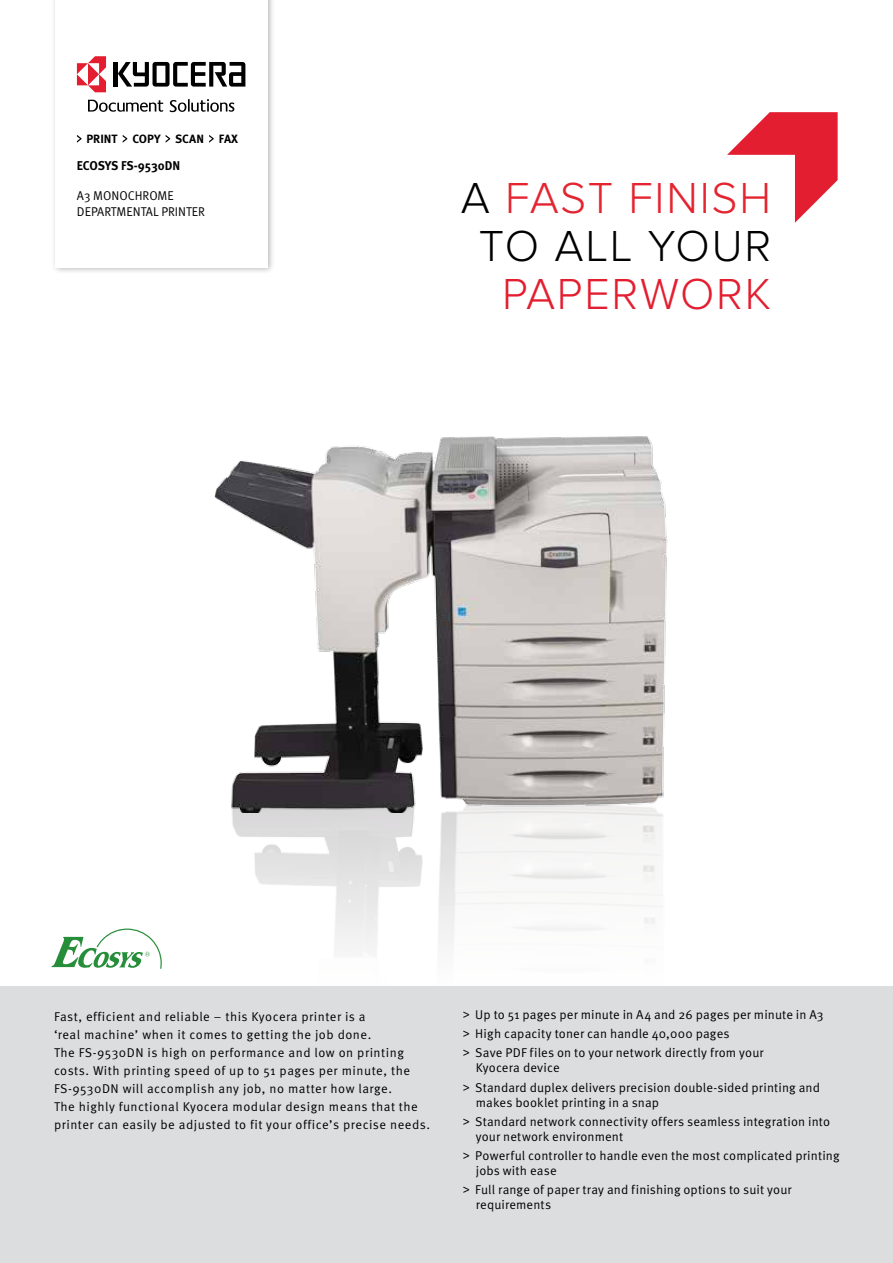
<style>
.page{position:relative;width:893px;height:1263px;background:#fff}
.page>*{position:absolute;margin:0;border:0;box-sizing:border-box;transform-origin:0 0}
.t1{font:300 45px/48px "Proxima Nova";letter-spacing:.04em;color:#000;text-align:center}
.t2{font:300 45px "Proxima Nova";letter-spacing:.04em;color:#e31e30}
.t3{font:12.75px/19.2px "Meta Pro Norm";letter-spacing:.02em;color:#000}
.t4{font:12.75px/18px "Meta Pro Norm";letter-spacing:.04em;color:#000}
.t5{font:12.75px/16.5px "Meta Pro Norm";color:#000;scale:.96 1}
.t6{font:700 12.75px "Meta Pro";color:#000;scale:.96 1}
.t7{font:700 12px "Meta Pro";color:#000}
.s1{color:#e42430}
.s2{font-family:"Proxima Nova";font-weight:600}
</style>
<div class="page">
<img style="left:232px;top:812px;width:431px;height:139px">
<div style="left:51px;top:0;width:224px;height:274px;background:#000;opacity:.3"></div>
<div style="left:56px;top:0;width:212px;height:268px;background:#fff"></div>
<svg style="left:77px;top:135px;width:5px;height:8px"></svg>
<svg style="left:123px;top:135px;width:4px;height:8px"></svg>
<svg style="left:166px;top:135px;width:4px;height:8px"></svg>
<svg style="left:209px;top:135px;width:5px;height:8px"></svg>
<svg style="left:727px;top:112px;width:111px;height:111px"></svg>
<div style="left:113px;top:62px;width:5px;height:25px;background:#000"></div>
<svg style="left:118px;top:62px;width:127px;height:25px"></svg>
<svg style="left:77px;top:56px;width:29px;height:36px"></svg>
<svg style="left:170px;top:99px;width:64px;height:13px"></svg>
<svg style="left:88px;top:100px;width:75px;height:12px"></svg>
<svg style="left:51px;top:928px;width:111px;height:41px"></svg>
<div style="left:0;top:986px;width:893px;height:277px;background:#dcddde"></div>
<img style="left:214px;top:436px;width:454px;height:376px">
<p class="t7" style="left:86px;top:129px;width:153px">PRINT COPY SCAN FAX</p>
<p class="t6" style="left:77px;top:156px;width:109px">ECOSYS FS-9530DN</p>
<p class="t5" style="left:77px;top:186px;width:135px">A3 MONOCHROME<br>DEPARTMENTAL PRINTER</p>
<h1 class="t1" style="left:461px;top:175px;width:312px">A <span class="s1">FAST FINISH<br></span>TO ALL YOUR</h1>
<h1 class="t2" style="left:502px;top:268px;width:271px">PAPERWORK</h1>
<p class="t4" style="left:54px;top:1006px;width:378px">Fast, efficient and reliable – this Kyocera printer is a<br>‘real machine’ when it comes to getting the job done.<br>The FS-9530DN is high on performance and low on printing costs. With printing speed of up to 51 pages per minute, the FS-9530DN will accomplish any job, no matter how large.<br>The highly functional Kyocera modular design means that the printer can easily be adjusted to fit your office’s precise needs.</p>
<p class="t3" style="left:463px;top:1004px;width:362px"><span class="s2">&gt;</span> Up to 51 pages per minute in A4 and 26 pages per minute in A3 <span class="s2">&gt;</span> High capacity toner can handle 40,000 pages<br><span class="s2">&gt;</span> Save PDF files on to your network directly from your</p>
<p class="t3" style="left:463px;top:1057px;width:358px;text-indent:13px">Kyocera device<br><span class="s2">&gt;</span> Standard duplex delivers precision double-sided printing and</p>
<p class="t3" style="left:463px;top:1092px;width:369px;text-indent:13px">makes booklet printing in a snap<br><span class="s2">&gt;</span> Standard network connectivity offers seamless integration into</p>
<p class="t3" style="left:463px;top:1126px;width:378px;text-indent:13px">your network environment<br><span class="s2">&gt;</span> Powerful controller to handle even the most complicated printing</p>
<p class="t3" style="left:463px;top:1160px;width:330px;text-indent:13px">jobs with ease<br><span class="s2">&gt;</span> Full range of paper tray and finishing options to suit your</p>
<p class="t3" style="left:476px;top:1194px;width:77px">requirements</p>
</div>
